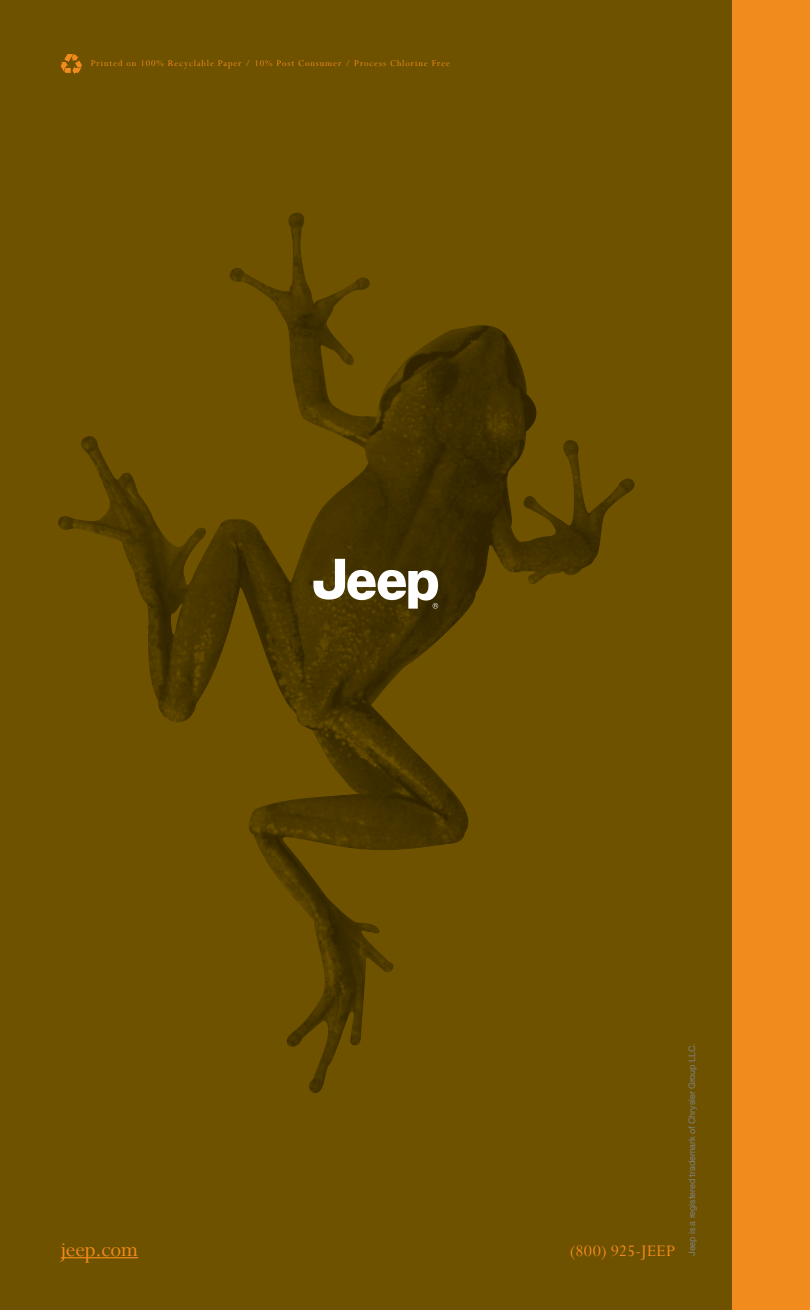
<style>
.page{position:relative;width:810px;height:1310px;background:#fff}
.page>*{position:absolute;margin:0;border:0;box-sizing:border-box;transform-origin:0 0}
.t1{font:23.7px "Perpetua";letter-spacing:-.005em;color:#f28b1d}
.t2{font:18px "Perpetua";letter-spacing:.015em;color:#f28b1d}
.t3{font:9.75px "Perpetua";letter-spacing:.09em;color:#f28b1d}
.t4{font:9px "Helvetica Neue LT Pro";letter-spacing:-.01em;color:#808285}
</style>
<div class="page">
<div style="left:0;top:0;width:790px;height:1310px;background:#6e5200"></div>
<img style="left:58px;top:228px;width:577px;height:865px">
<div style="left:733px;top:0;width:77px;height:1310px;background:#f28b1d"></div>
<svg style="left:61px;top:54px;width:21px;height:21px"></svg>
<hr style="left:61px;top:1257px;width:77px;height:1px;background:#f28b1d">
<svg style="left:313px;top:559px;width:125px;height:49px;background:#908668"></svg>
<p class="t3" style="left:91px;top:57px;width:361px">Printed on 100% Recyclable Paper / 10% Post Consumer / Process Chlorine Free</p>
<h1 class="t1" style="left:61px;top:1234px;width:79px">jeep.com</h1>
<h2 class="t2" style="left:570px;top:1239px;width:105px">(800) 925-JEEP</h2>
<p class="t4" style="left:686px;top:1256px;width:214px;rotate:-90deg">Jeep is a registered trademark of Chrysler Group LLC.</p>
</div>
